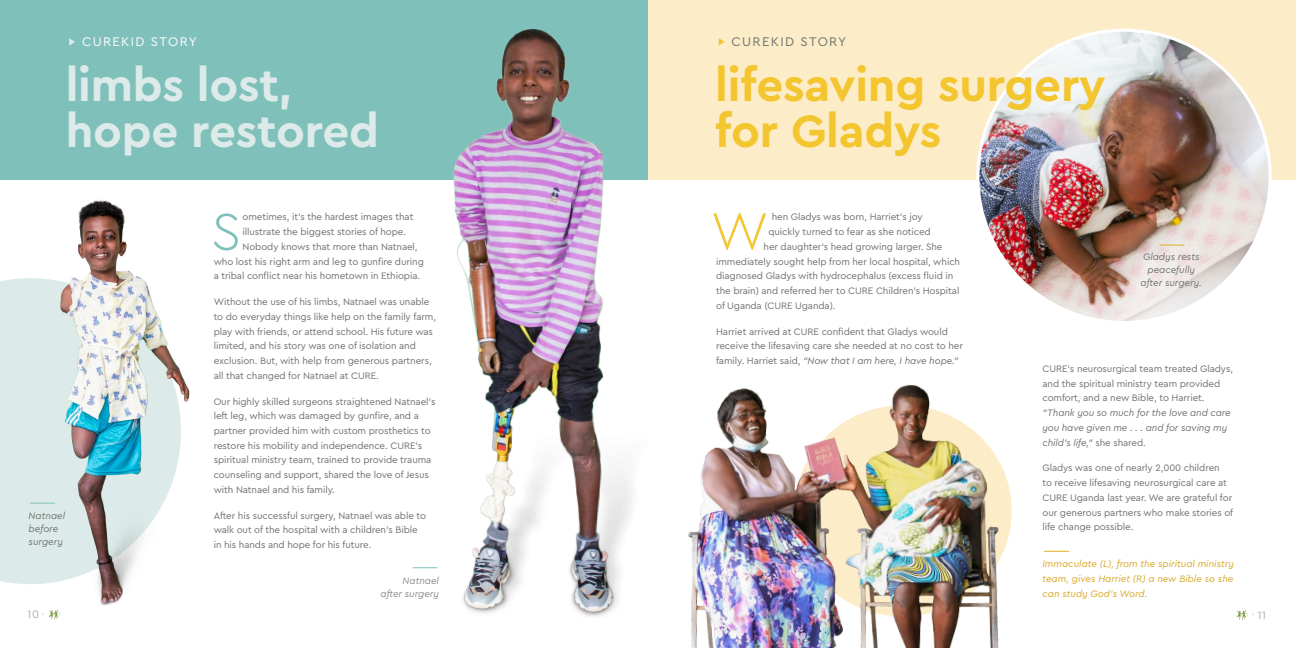
<style>
.page{position:relative;width:1296px;height:648px;background:#fff}
.page>*{position:absolute;margin:0;border:0;box-sizing:border-box;transform-origin:0 0}
.t1{font:300 54.5px "Cera Pro";color:#f3c52f}
.t2{font:300 54.4px "Cera Pro";color:#80c0ba}
.t3{font:700 47.5px/45.8px "Cera Pro";letter-spacing:-.005em;color:#f3c52f}
.t4{font:700 47.5px/45.8px "Cera Pro";letter-spacing:-.005em;color:#dcebe9}
.t5{font:13.1px "Cera Pro";letter-spacing:.1em;color:#fff}
.t6{font:13.1px "Cera Pro";letter-spacing:.1em;color:#6f726e}
.t7{font:11.5px "Cera Pro";color:#b1afaa}
.t8{font:9.8px/14.7px "Cera Pro";letter-spacing:-.01em;color:#6f726e}
.t9{font:italic 9.8px/14.7px "Cera Pro";letter-spacing:-.01em;color:#6f726e}
.t10{font:italic 9.8px/14.7px "Cera Pro";color:#d7a726;text-align:justify}
.t11{font:italic 9.8px/13.1px "Cera Pro";color:#8b8c88;text-align:right}
.s1{font-style:italic}
.s2{font-style:normal}
</style>
<div class="page">
<div style="left:648px;top:0;width:648px;height:179px;background:#fcecc8"></div>
<img style="left:978px;top:30px;width:292px;height:292px;border-radius:146px">
<img style="left:688px;top:384px;width:316px;height:264px">
<div style="left:0;top:278px;width:42px;height:306px;background:#dcebe9"></div>
<div style="left:0;top:0;width:648px;height:179px;background:#80c0ba"></div>
<img style="left:42px;top:179px;width:162px;height:441px">
<img style="left:421px;top:29px;width:227px;height:588px">
<svg style="left:1237px;top:610px;width:17px;height:10px"></svg>
<svg style="left:69px;top:38px;width:6px;height:8px"></svg>
<svg style="left:719px;top:38px;width:6px;height:8px"></svg>
<svg style="left:1044px;top:551px;width:25px;height:1px"></svg>
<svg style="left:1159px;top:245px;width:25px;height:1px"></svg>
<svg style="left:30px;top:503px;width:25px;height:1px"></svg>
<svg style="left:413px;top:567px;width:24px;height:1px"></svg>
<h3 class="t5" style="left:82px;top:33px;width:116px">CUREKID STORY</h3>
<h3 class="t4" style="left:66px;top:61px;width:315px">limbs lost, hope restored</h3>
<p class="t9" style="left:29px;top:509px;width:38px;line-height:13.1px">Natnael before surgery</p>
<p class="t7" style="left:28px;top:607px;width:13px">10</p>
<h2 class="t2" style="left:211px;top:196px;width:32px">S</h2>
<p class="t8" style="left:243px;top:209px;width:172px">ometimes, it’s the hardest images that</p>
<p class="t8" style="left:243px;top:224px;width:165px">illustrate the biggest stories of hope.</p>
<p class="t8" style="left:243px;top:239px;width:177px">Nobody knows that more than Natnael,</p>
<p class="t8" style="left:214px;top:254px;width:212px">who lost his right arm and leg to gunfire during</p>
<p class="t8" style="left:214px;top:268px;width:208px">a tribal conflict near his hometown in Ethiopia.</p>
<p class="t8" style="left:214px;top:294px;width:224px">Without the use of his limbs, Natnael was unable to do everyday things like help on the family farm, play with friends, or attend school. His future was limited, and his story was one of isolation and exclusion. But, with help from generous partners, all that changed for Natnael at CURE.</p>
<p class="t8" style="left:214px;top:394px;width:223px">Our highly skilled surgeons straightened Natnael’s left leg, which was damaged by gunfire, and a partner provided him with custom prosthetics to restore his mobility and independence. CURE’s spiritual ministry team, trained to provide trauma counseling and support, shared the love of Jesus with Natnael and his family.</p>
<p class="t8" style="left:214px;top:508px;width:214px">After his successful surgery, Natnael was able to walk out of the hospital with a children’s Bible in his hands and hope for his future.</p>
<p class="t11" style="left:380px;top:574px;width:60px">Natnael after surgery</p>
<h3 class="t6" style="left:732px;top:33px;width:116px">CUREKID STORY</h3>
<h3 class="t3" style="left:715px;top:61px;width:392px">lifesaving surgery for Gladys</h3>
<h1 class="t1" style="left:710px;top:195px;width:60px">W</h1>
<p class="t8" style="left:772px;top:209px;width:153px">hen Gladys was born, Harriet’s joy</p>
<p class="t8" style="left:768px;top:224px;width:164px">quickly turned to fear as she noticed</p>
<p class="t8" style="left:764px;top:239px;width:181px">her daughter’s head growing larger. She</p>
<p class="t8" style="left:716px;top:254px;width:246px">immediately sought help from her local hospital, which</p>
<p class="t8" style="left:716px;top:268px;width:239px">diagnosed Gladys with hydrocephalus (excess fluid in</p>
<p class="t8" style="left:716px;top:283px;width:245px">the brain) and referred her to CURE Children's Hospital</p>
<p class="t8" style="left:716px;top:298px;width:121px">of Uganda (CURE Uganda).</p>
<p class="t8" style="left:716px;top:324px;width:248px">Harriet arrived at CURE confident that Gladys would receive the lifesaving care she needed at no cost to her family. Harriet said, <span class="s1">“Now that I am here, I have hope.”</span></p>
<p class="t9" style="left:1141px;top:250px;width:63px;line-height:13px;text-align:center">Gladys rests peacefully after surgery.</p>
<p class="t8" style="left:1042px;top:361px;width:192px">CURE’s neurosurgical team treated Gladys, and the spiritual ministry team provided comfort, and a new Bible, to Harriet.</p>
<p class="t9" style="left:1042px;top:405px;width:190px">"Thank you so much for the love and care you have given me . . . and for saving my child’s life,” <span class="s2">she shared.</span></p>
<p class="t8" style="left:1042px;top:460px;width:192px">Gladys was one of nearly 2,000 children<br>to receive lifesaving neurosurgical care at CURE Uganda last year. We are grateful for our generous partners who make stories of life change possible.</p>
<p class="t10" style="left:1042px;top:556px;width:193px">Immaculate (L), from the spiritual ministry team, gives Harriet (R) a new Bible so she can study God's Word.</p>
<p class="t7" style="left:1257px;top:607px;width:10px">11</p>
</div>
